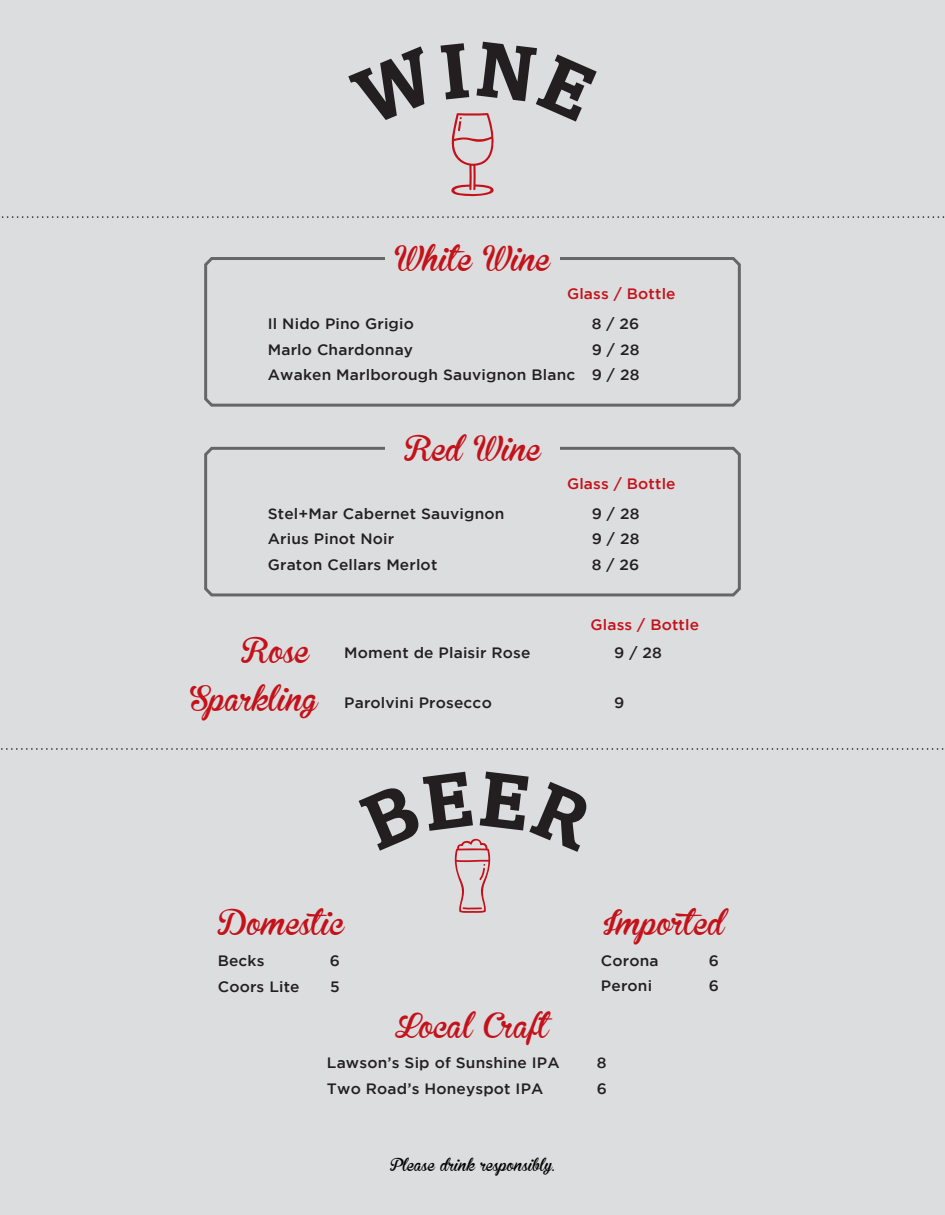
<style>
.page{position:relative;width:945px;height:1215px;background:#dcdddf}
.page>*{position:absolute;margin:0;border:0;box-sizing:border-box;transform-origin:0 0}
.t1{font:36px "Brannboll Ny Personal Use Only";color:#c4121a}
.t2{font:18px "Brannboll Ny Personal Use Only";color:#040503}
.t3{font:500 15px/25.5px "Gotham";letter-spacing:.01em;color:#231f20;text-align:right}
.t4{font:500 15px "Gotham";letter-spacing:.01em;color:#c4121a}
</style>
<div class="page">
<svg style="left:1px;top:216px;width:944px;height:2px"></svg>
<svg style="left:359px;top:772px;width:228px;height:141px"></svg>
<svg style="left:348px;top:46px;width:76px;height:74px"></svg>
<svg style="left:441px;top:42px;width:156px;height:154px"></svg>
<svg style="left:1px;top:748px;width:943px;height:2px"></svg>
<svg style="left:204px;top:257px;width:537px;height:150px"></svg>
<div style="left:385px;top:249px;width:175px;height:20px;background:#dcdddf"></div>
<svg style="left:204px;top:446px;width:537px;height:151px"></svg>
<div style="left:385px;top:439px;width:175px;height:20px;background:#dcdddf"></div>
<h1 class="t1" style="left:395px;top:237px;width:157px">White Wine</h1>
<p class="t4" style="left:567px;top:285px;width:110px">Glass / Bottle</p>
<p class="t3" style="left:268px;top:311px;width:148px">Il Nido Pino Grigio</p>
<p class="t3" style="left:592px;top:311px;width:49px">8 / 26</p>
<p class="t3" style="left:268px;top:336px;width:147px">Marlo Chardonnay</p>
<p class="t3" style="left:268px;top:336px;width:373px">9 / 28<br>Awaken Marlborough Sauvignon Blanc 9 / 28</p>
<h1 class="t1" style="left:404px;top:427px;width:138px">Red Wine</h1>
<p class="t4" style="left:567px;top:475px;width:110px">Glass / Bottle</p>
<p class="t3" style="left:268px;top:501px;width:238px">Stel+Mar Cabernet Sauvignon</p>
<p class="t3" style="left:592px;top:501px;width:49px">9 / 28</p>
<p class="t3" style="left:268px;top:526px;width:128px">Arius Pinot Noir</p>
<p class="t3" style="left:592px;top:526px;width:49px">9 / 28</p>
<p class="t3" style="left:268px;top:552px;width:171px">Graton Cellars Merlot</p>
<p class="t3" style="left:592px;top:552px;width:49px">8 / 26</p>
<h1 class="t1" style="left:241px;top:630px;width:70px">Rose</h1>
<h1 class="t1" style="left:190px;top:677px;width:129px">Sparkling</h1>
<p class="t4" style="left:590px;top:617px;width:110px">Glass / Bottle</p>
<p class="t3" style="left:344px;top:640px;width:188px">Moment de Plaisir Rose</p>
<p class="t3" style="left:614px;top:640px;width:49px">9 / 28</p>
<p class="t3" style="left:344px;top:689px;width:149px">Parolvini Prosecco</p>
<p class="t3" style="left:614px;top:689px;width:12px">9</p>
<h1 class="t1" style="left:218px;top:902px;width:128px">Domestic</h1>
<p class="t3" style="left:218px;top:948px;width:48px">Becks</p>
<p class="t3" style="left:330px;top:948px;width:12px">6</p>
<p class="t3" style="left:218px;top:973px;width:83px">Coors Lite</p>
<p class="t3" style="left:330px;top:973px;width:11px">5</p>
<h1 class="t1" style="left:395px;top:1004px;width:163px">Local Craft</h1>
<h1 class="t1" style="left:604px;top:902px;width:123px">Imported</h1>
<p class="t3" style="left:601px;top:947px;width:59px">Corona</p>
<p class="t3" style="left:709px;top:947px;width:12px">6</p>
<p class="t3" style="left:601px;top:973px;width:53px">Peroni</p>
<p class="t3" style="left:709px;top:973px;width:12px">6</p>
<p class="t3" style="left:327px;top:1050px;width:234px">Lawson’s Sip of Sunshine IPA</p>
<p class="t3" style="left:597px;top:1050px;width:11px">8</p>
<p class="t3" style="left:327px;top:1075px;width:218px">Two Road’s Honeyspot IPA</p>
<p class="t3" style="left:597px;top:1075px;width:12px">6</p>
<p class="t2" style="left:390px;top:1154px;width:166px">Please drink responsibly.</p>
</div>
